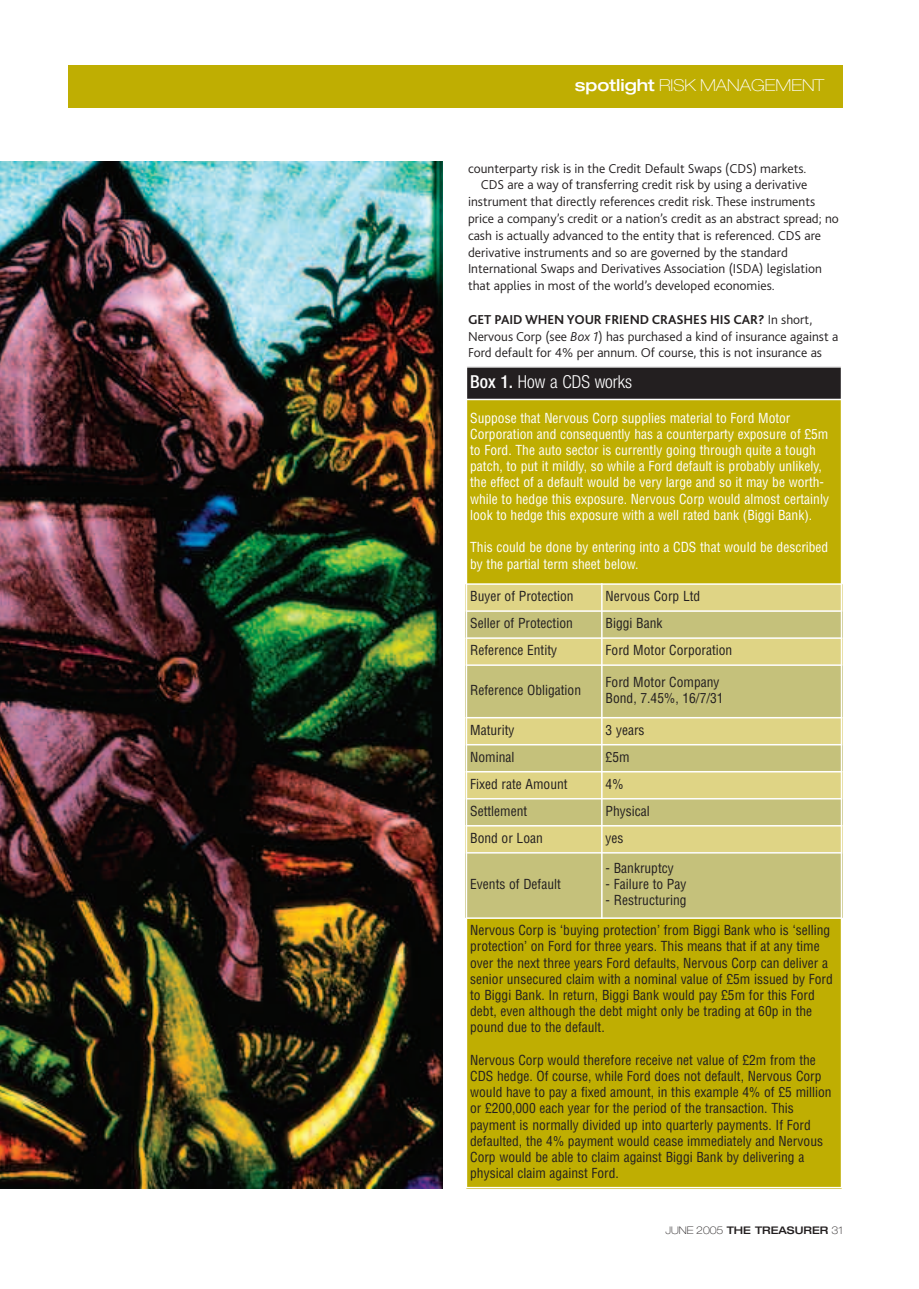
<style>
.page{position:relative;width:919px;height:1289px;background:#fff}
.page>*{position:absolute;margin:0;border:0;box-sizing:border-box;transform-origin:0 0}
.t1{font:300 condensed 17.85px "Helvetica Neue";color:#fff}
.t2{font:100 expanded 16.5px "Helvetica Neue";color:#fff}
.t3{font:condensed 13.5px/16.2px "Helvetica";color:#231f20}
.t4{font:300 13.5px/16.8px "Bliss 2";color:#231f20}
.t5{font:condensed 13.5px/16.2px "Helvetica";color:#fff}
.t6{font:500 expanded 10.5px "Helvetica Neue";color:#231f20}
.s1{font-weight:500}
.s2{font-weight:700}
.s3{font-style:italic}
.s4{font-weight:100}
</style>
<div class="page">
<div style="left:69px;top:65px;width:773px;height:42px;background:#bfae02"></div>
<img style="left:0;top:162px;width:443px;height:1026px">
<div style="left:465px;top:366px;width:376px;height:33px;background:#231f20"></div>
<div style="left:465px;top:399px;width:376px;height:185px;background:#bfae02"></div>
<div style="left:465px;top:584px;width:136px;height:27px;background:#dfd485"></div>
<div style="left:601px;top:584px;width:241px;height:27px;background:#dfd485"></div>
<div style="left:465px;top:611px;width:136px;height:27px;background:#c5c17b"></div>
<div style="left:601px;top:611px;width:241px;height:27px;background:#c5c17b"></div>
<div style="left:465px;top:638px;width:136px;height:27px;background:#dfd485"></div>
<div style="left:601px;top:638px;width:241px;height:27px;background:#dfd485"></div>
<div style="left:465px;top:665px;width:136px;height:52px;background:#c5c17b"></div>
<div style="left:601px;top:665px;width:241px;height:52px;background:#c5c17b"></div>
<div style="left:465px;top:717px;width:136px;height:27px;background:#dfd485"></div>
<div style="left:601px;top:717px;width:241px;height:27px;background:#dfd485"></div>
<div style="left:465px;top:744px;width:136px;height:27px;background:#c5c17b"></div>
<div style="left:601px;top:744px;width:241px;height:27px;background:#c5c17b"></div>
<div style="left:465px;top:771px;width:136px;height:27px;background:#dfd485"></div>
<div style="left:601px;top:771px;width:241px;height:27px;background:#dfd485"></div>
<div style="left:465px;top:798px;width:136px;height:27px;background:#c5c17b"></div>
<div style="left:601px;top:798px;width:241px;height:27px;background:#c5c17b"></div>
<div style="left:465px;top:825px;width:136px;height:27px;background:#dfd485"></div>
<div style="left:601px;top:825px;width:241px;height:27px;background:#dfd485"></div>
<div style="left:465px;top:852px;width:136px;height:66px;background:#c5c17b"></div>
<div style="left:601px;top:852px;width:241px;height:66px;background:#c5c17b"></div>
<div style="left:465px;top:918px;width:376px;height:270px;background:#bfae02"></div>
<hr style="left:465px;top:366px;width:2px;height:822px;background:#fff">
<hr style="left:601px;top:583px;width:1px;height:335px;background:#fff">
<hr style="left:840px;top:366px;width:2px;height:822px;background:#fff">
<hr style="left:465px;top:366px;width:377px;height:1px;background:#fff">
<hr style="left:465px;top:399px;width:377px;height:1px;background:#fff">
<hr style="left:465px;top:583px;width:377px;height:2px;background:#fff">
<hr style="left:465px;top:610px;width:377px;height:2px;background:#fff">
<hr style="left:465px;top:637px;width:377px;height:2px;background:#fff">
<hr style="left:465px;top:664px;width:377px;height:2px;background:#fff">
<hr style="left:465px;top:717px;width:377px;height:1px;background:#fff">
<hr style="left:465px;top:744px;width:377px;height:1px;background:#fff">
<hr style="left:465px;top:771px;width:377px;height:1px;background:#fff">
<hr style="left:465px;top:798px;width:377px;height:1px;background:#fff">
<hr style="left:465px;top:825px;width:377px;height:1px;background:#fff">
<hr style="left:465px;top:852px;width:377px;height:1px;background:#fff">
<hr style="left:465px;top:917px;width:377px;height:1px;background:#fff">
<hr style="left:465px;top:1186px;width:377px;height:2px;background:#fff">
<p class="t2" style="left:575px;top:79px;width:251px"><span class="s1">spotlight</span> RISK MANAGEMENT</p>
<p class="t4" style="left:468px;top:161px;width:340px">counterparty risk is in the Credit Default Swaps (CDS) markets.</p>
<p class="t4" style="left:480px;top:178px;width:328px">CDS are a way of transferring credit risk by using a derivative</p>
<p class="t4" style="left:468px;top:194px;width:349px">instrument that directly references credit risk. These instruments</p>
<p class="t4" style="left:468px;top:211px;width:372px">price a company’s credit or a nation’s credit as an abstract spread; no</p>
<p class="t4" style="left:468px;top:228px;width:354px">cash is actually advanced to the entity that is referenced. CDS are</p>
<p class="t4" style="left:468px;top:245px;width:321px">derivative instruments and so are governed by the standard</p>
<p class="t4" style="left:468px;top:262px;width:355px">International Swaps and Derivatives Association (ISDA) legislation</p>
<p class="t4" style="left:468px;top:278px;width:308px">that applies in most of the world’s developed economies.</p>
<p class="t4" style="left:468px;top:312px;width:372px"><span class="s2">GET PAID WHEN YOUR FRIEND CRASHES HIS CAR?</span> In short,<br>Nervous Corp (see <span class="s3">Box 1</span>) has purchased a kind of insurance against a<br>Ford default for 4% per annum. Of course, this is not insurance as</p>
<h1 class="t1" style="left:470px;top:375px;width:163px"><span class="s1">Box 1.</span> How a CDS works</h1>
<p class="t5" style="left:470px;top:410px;width:360px">Suppose that Nervous Corp supplies material to Ford Motor Corporation and consequently has a counterparty exposure of £5m to Ford. The auto sector is currently going through quite a tough patch, to put it mildly, so while a Ford default is probably unlikely, the effect of a default would be very large and so it may be worth&shy;while to hedge this exposure. Nervous Corp would almost certainly look to hedge this exposure with a well rated bank (Biggi Bank).</p>
<p class="t5" style="left:470px;top:539px;width:359px">This could be done by entering into a CDS that would be described by the partial term sheet below.</p>
<p class="t3" style="left:470px;top:588px;width:105px">Buyer of Protection</p>
<p class="t3" style="left:605px;top:588px;width:96px">Nervous Corp Ltd</p>
<p class="t3" style="left:470px;top:615px;width:104px">Seller of Protection</p>
<p class="t3" style="left:605px;top:615px;width:58px">Biggi Bank</p>
<p class="t3" style="left:470px;top:642px;width:88px">Reference Entity</p>
<p class="t3" style="left:605px;top:642px;width:128px">Ford Motor Corporation</p>
<p class="t3" style="left:470px;top:682px;width:112px">Reference Obligation</p>
<p class="t3" style="left:605px;top:674px;width:120px">Ford Motor Company<br>Bond, 7.45%, 16/7/31</p>
<p class="t3" style="left:470px;top:722px;width:46px">Maturity</p>
<p class="t3" style="left:605px;top:722px;width:40px">3 years</p>
<p class="t3" style="left:470px;top:749px;width:46px">Nominal</p>
<p class="t3" style="left:605px;top:749px;width:26px">£5m</p>
<p class="t3" style="left:470px;top:776px;width:99px">Fixed rate Amount</p>
<p class="t3" style="left:605px;top:776px;width:19px">4%</p>
<p class="t3" style="left:470px;top:803px;width:58px">Settlement</p>
<p class="t3" style="left:605px;top:803px;width:46px">Physical</p>
<p class="t3" style="left:470px;top:830px;width:74px">Bond or Loan</p>
<p class="t3" style="left:605px;top:830px;width:19px">yes</p>
<p class="t3" style="left:470px;top:876px;width:92px">Events of Default</p>
<p class="t3" style="left:605px;top:860px;width:70px">- Bankruptcy</p>
<p class="t3" style="left:605px;top:876px;width:82px">- Failure to Pay</p>
<p class="t3" style="left:470px;top:886px;width:361px;line-height:29.7px;text-indent:135px">- Restructuring<br>Nervous Corp is ‘buying protection’ from Biggi Bank who is ‘selling</p>
<p class="t3" style="left:470px;top:938px;width:364px">protection’ on Ford for three years. This means that if at any time over the next three years Ford defaults, Nervous Corp can deliver a senior unsecured claim with a nominal value of £5m issued by Ford to Biggi Bank. In return, Biggi Bank would pay £5m for this Ford debt, even although the debt might only be trading at 60p in the pound due to the default.</p>
<p class="t3" style="left:470px;top:1051px;width:363px">Nervous Corp would therefore receive net value of £2m from the CDS hedge. Of course, while Ford does not default, Nervous Corp would have to pay a fixed amount, in this example 4% of £5 million or £200,000 each year for the period of the transaction. This payment is normally divided up into quarterly payments. If Ford defaulted, the 4% payment would cease immediately and Nervous Corp would be able to claim against Biggi Bank by delivering a physical claim against Ford.</p>
<p class="t6" style="left:665px;top:1226px;width:179px"><span class="s4">JUNE 2005</span> THE TREASURER <span class="s4">31</span></p>
</div>
